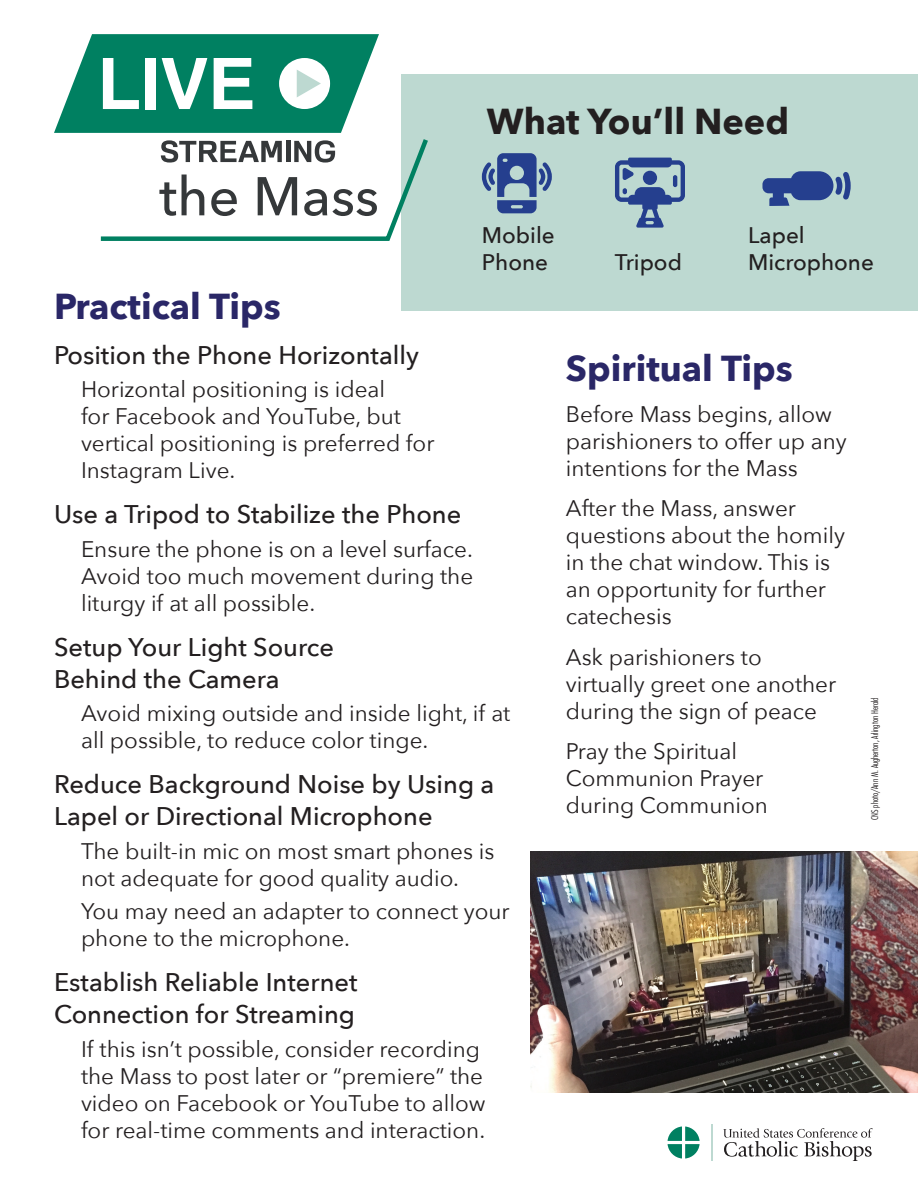
<style>
.page{position:relative;width:918px;height:1188px;background:#fff}
.page>*{position:absolute;margin:0;border:0;box-sizing:border-box;transform-origin:0 0}
.t1{font:500 54px "Avenir Next";color:#35383a}
.t2{font:700 36px "Avenir Next";color:#2a2767}
.t3{font:700 36px "Avenir Next";color:#231f20}
.t4{font:500 25.5px/31.5px "Avenir Next";color:#231f20}
.t5{font:22.5px/27px "Avenir Next";color:#231f20}
.t6{font:500 22.5px/27px "Avenir Next";color:#231f20}
.t7{font:300 condensed 9px "Futura Std";color:#231f20}
</style>
<div class="page">
<div style="left:402px;top:74px;width:516px;height:237px;background:#bdd9d1"></div>
<svg style="left:482px;top:153px;width:70px;height:60px"></svg>
<svg style="left:615px;top:158px;width:70px;height:70px"></svg>
<svg style="left:762px;top:171px;width:89px;height:35px"></svg>
<hr style="left:711px;top:1124px;width:2px;height:37px;background:#bdd9d1">
<svg style="left:723px;top:1128px;width:150px;height:33px"></svg>
<svg style="left:668px;top:1126px;width:32px;height:33px"></svg>
<svg style="left:54px;top:34px;width:374px;height:209px"></svg>
<img style="left:530px;top:851px;width:388px;height:242px">
<h1 class="t1" style="left:159px;top:151px;width:221px">the Mass</h1>
<h2 class="t3" style="left:487px;top:90px;width:304px">What You’ll Need</h2>
<p class="t6" style="left:482px;top:221px;width:74px">Mobile<br>Phone</p>
<p class="t6" style="left:615px;top:248px;width:69px">Tripod</p>
<p class="t6" style="left:748px;top:221px;width:127px">Lapel<br>Microphone</p>
<h2 class="t2" style="left:54px;top:275px;width:228px">Practical Tips</h2>
<p class="t4" style="left:54px;top:338px;width:366px">Position the Phone Horizontally</p>
<p class="t5" style="left:81px;top:375px;width:355px">Horizontal positioning is ideal<br>for Facebook and YouTube, but vertical positioning is preferred for<br>Instagram Live.</p>
<p class="t4" style="left:54px;top:498px;width:409px">Use a Tripod to Stabilize the Phone</p>
<p class="t5" style="left:81px;top:535px;width:394px;text-align:justify">Ensure the phone is on a level surface.<br>Avoid too much movement during the liturgy if at all possible.</p>
<p class="t4" style="left:54px;top:631px;width:282px">Setup Your Light Source<br>Behind the Camera</p>
<p class="t5" style="left:81px;top:699px;width:431px">Avoid mixing outside and inside light, if at all possible, to reduce color tinge.</p>
<p class="t4" style="left:54px;top:768px;width:442px">Reduce Background Noise by Using a<br>Lapel or Directional Microphone</p>
<p class="t5" style="left:81px;top:836px;width:415px">The built-in mic on most smart phones is not adequate for good quality audio.</p>
<p class="t5" style="left:81px;top:897px;width:430px">You may need an adapter to connect your phone to the microphone.</p>
<p class="t4" style="left:54px;top:966px;width:305px">Establish Reliable Internet<br>Connection for Streaming</p>
<p class="t5" style="left:81px;top:1034px;width:406px">If this isn’t possible, consider recording the Mass to post later or “premiere” the video on Facebook or YouTube to allow for real-time comments and interaction.</p>
<h2 class="t2" style="left:566px;top:338px;width:229px">Spiritual Tips</h2>
<p class="t5" style="left:566px;top:400px;width:282px">Before Mass begins, allow parishioners to offer up any intentions for the Mass</p>
<p class="t5" style="left:566px;top:494px;width:281px">After the Mass, answer questions about the homily in the chat window. This is an opportunity for further catechesis</p>
<p class="t5" style="left:566px;top:643px;width:272px">Ask parishioners to virtually greet one another during the sign of peace</p>
<p class="t5" style="left:566px;top:737px;width:204px">Pray the Spiritual<br>Communion Prayer during Communion</p>
<p class="t7" style="left:870px;top:820px;width:124px;rotate:-90deg">CNS photo/Ann M. Augherton, Arlington Herald</p>
</div>
